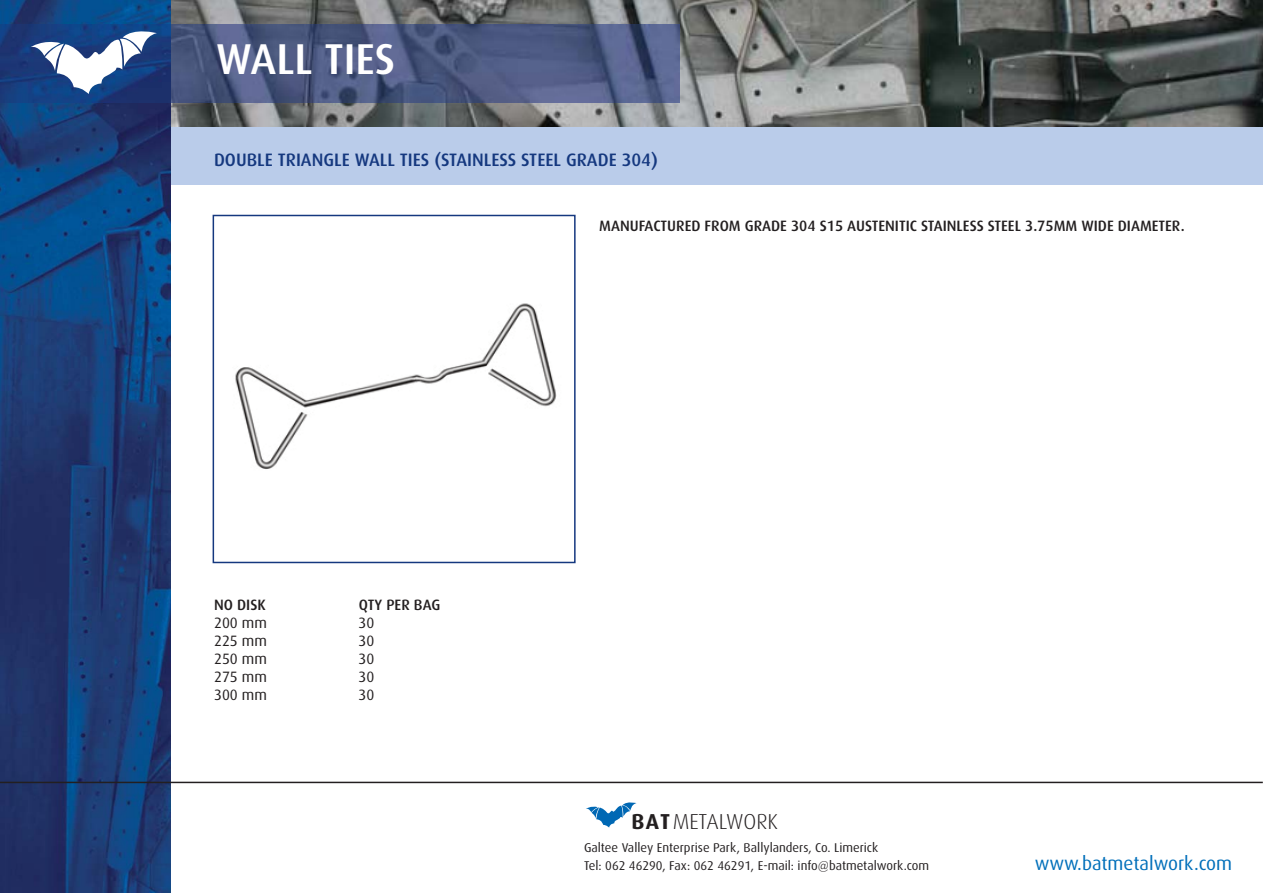
<style>
.page{position:relative;width:1263px;height:893px;background:#fff}
.page>*{position:absolute;margin:0;border:0;box-sizing:border-box;transform-origin:0 0}
.t1{font:500 43.2px "Dax";color:#fff}
.t2{font:300 21.6px "Dax";letter-spacing:-.005em;color:#231f20}
.t3{font:19.05px "Dax";color:#006fba}
.t4{font:500 18px "Dax";color:#15387f}
.t5{font:500 15px "Dax";color:#231f20}
.t6{font:15px "Dax";color:#231f20}
.t7{font:12.75px/18px "Dax";color:#231f20}
.s1{font-weight:700}
</style>
<div class="page">
<div style="left:0;top:127px;width:1263px;height:58px;background:#baccea"></div>
<img style="left:170px;top:0;width:1093px;height:127px">
<img style="left:0;top:0;width:170px;height:893px">
<img style="left:235px;top:303px;width:322px;height:166px">
<div style="left:213px;top:215px;width:363px;height:348px;border:2px solid #15387f"></div>
<img style="left:0;top:25px;width:680px;height:78px">
<svg style="left:31px;top:27px;width:126px;height:67px"></svg>
<svg style="left:586px;top:802px;width:50px;height:26px"></svg>
<hr style="left:0;top:782px;width:1263px;height:1px;background:#231f20">
<h1 class="t1" style="left:216px;top:40px;width:181px">WALL TIES</h1>
<h3 class="t4" style="left:214px;top:152px;width:445px">DOUBLE TRIANGLE WALL TIES (STAINLESS STEEL GRADE 304)</h3>
<p class="t5" style="left:599px;top:219px;width:587px">MANUFACTURED FROM GRADE 304 S15 AUSTENITIC STAINLESS STEEL 3.75MM WIDE DIAMETER.</p>
<p class="t5" style="left:214px;top:598px;width:53px">NO DISK</p>
<p class="t5" style="left:359px;top:598px;width:83px">QTY PER BAG</p>
<p class="t6" style="left:214px;top:616px;width:54px">200 mm</p>
<p class="t6" style="left:359px;top:616px;width:17px">30</p>
<p class="t6" style="left:214px;top:634px;width:54px">225 mm</p>
<p class="t6" style="left:359px;top:634px;width:17px">30</p>
<p class="t6" style="left:214px;top:652px;width:54px">250 mm</p>
<p class="t6" style="left:359px;top:652px;width:17px">30</p>
<p class="t6" style="left:214px;top:670px;width:54px">275 mm</p>
<p class="t6" style="left:359px;top:670px;width:17px">30</p>
<p class="t6" style="left:214px;top:688px;width:54px">300 mm</p>
<p class="t6" style="left:359px;top:688px;width:17px">30</p>
<h2 class="t2" style="left:632px;top:812px;width:148px"><span class="s1">BAT</span>METALWORK</h2>
<p class="t7" style="left:584px;top:840px;width:347px">Galtee Valley Enterprise Park, Ballylanders, Co. Limerick<br>Tel: 062 46290, Fax: 062 46291, E-mail: info@batmetalwork.com</p>
<h3 class="t3" style="left:1035px;top:855px;width:199px">www.batmetalwork.com</h3>
</div>
